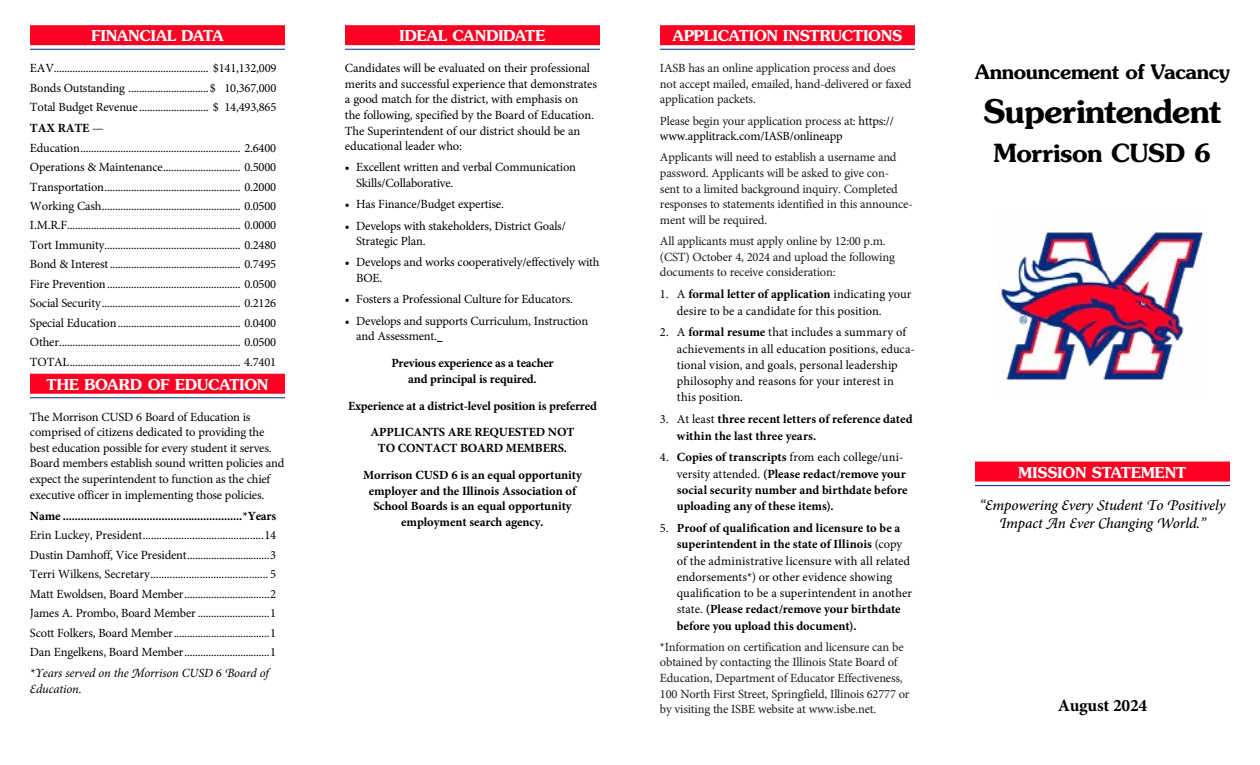
<style>
.page{position:relative;width:1260px;height:765px;background:#fff}
.page>*{position:absolute;margin:0;border:0;box-sizing:border-box;transform-origin:0 0}
.t1{font:600 32.5px "Souvenir Std";letter-spacing:-.02em;color:#000}
.t2{font:600 25px "Souvenir Std";letter-spacing:-.015em;color:#000}
.t3{font:600 20px "Souvenir Std";letter-spacing:-.015em;color:#000}
.t4{font:700 17.5px "Minion Pro";letter-spacing:-.015em;color:#000}
.t5{font:600 15px "Souvenir Std";letter-spacing:-.01em;color:#fff}
.t6{font:italic 500 15px/17.5px "Minion Pro";letter-spacing:-.01em;color:#000;text-align:center}
.t7{font:12.5px/19.5px "Minion Pro";letter-spacing:-.015em;color:#000}
.t8{font:700 12.5px/16.2px "Minion Pro";letter-spacing:-.005em;color:#000;text-align:center}
.t9{font:12.5px/15.6px "Minion Pro";letter-spacing:-.015em;color:#1f191a}
.t10{font:12.5px/16.2px "Minion Pro";letter-spacing:.005em;color:#000}
.t11{font:italic 12.5px/15.6px "Minion Pro";letter-spacing:-.01em;color:#000}
.s1{font-weight:700}
.s2{color:#1f191a}
.s3{font-weight:400}
</style>
<div class="page">
<div style="left:30px;top:25px;width:255px;height:20px;background:#f02"></div>
<hr style="left:30px;top:49px;width:255px;height:1px;background:#002b80">
<div style="left:30px;top:374px;width:255px;height:20px;background:#f02"></div>
<hr style="left:30px;top:397px;width:255px;height:1px;background:#002b80">
<div style="left:345px;top:25px;width:255px;height:20px;background:#f02"></div>
<hr style="left:345px;top:49px;width:255px;height:1px;background:#002b80">
<div style="left:660px;top:25px;width:255px;height:20px;background:#f02"></div>
<hr style="left:660px;top:49px;width:255px;height:1px;background:#002b80">
<div style="left:975px;top:462px;width:255px;height:20px;background:#f02"></div>
<hr style="left:975px;top:485px;width:255px;height:1px;background:#002b80">
<img style="left:1001px;top:231px;width:203px;height:150px">
<p class="t5" style="left:91px;top:27px;width:134px">FINANCIAL DATA</p>
<p class="t7" style="left:30px;top:58px;width:248px;text-align:justify">EAV.......................................................... $141,132,009<br>Bonds Outstanding ..............................$ 10,367,000<br>Total Budget Revenue .......................... $ 14,493,865</p>
<p class="t7" style="left:30px;top:119px;width:248px"><span class="s1">TAX RATE</span> — Education............................................................ 2.6400<br>Operations &amp; Maintenance............................. 0.5000<br>Transportation................................................... 0.2000<br>Working Cash.................................................... 0.0500<br>I.M.R.F................................................................. 0.0000<br>Tort Immunity................................................... 0.2480<br>Bond &amp; Interest................................................. 0.7495<br>Fire Prevention.................................................. 0.0500<br>Social Security.................................................... 0.2126<br>Special Education.............................................. 0.0400<br>Other.................................................................... 0.0500<br>TOTAL................................................................ 4.7401</p>
<p class="t5" style="left:47px;top:375px;width:223px">THE BOARD OF EDUCATION</p>
<p class="t7" style="left:30px;top:409px;width:256px;line-height:15.6px">The Morrison CUSD 6 Board of Education is comprised of citizens dedicated to providing the best education possible for every student it serves.<br>Board members establish sound written policies and expect the superintendent to function as the chief executive officer in implementing those policies.</p>
<p class="t8" style="left:30px;top:508px;width:248px">Name ............................................................*Years</p>
<p class="t7" style="left:30px;top:526px;width:248px;text-align:justify">Erin Luckey, President............................................14<br>Dustin Damhoff, Vice President...............................3<br>Terri Wilkens, Secretary........................................... 5<br>Matt Ewoldsen, Board Member................................2<br>James A. Prombo, Board Member ...........................1<br>Scott Folkers, Board Member....................................1<br>Dan Engelkens, Board Member................................1</p>
<p class="t11" style="left:30px;top:666px;width:240px">*Years served on the Morrison CUSD 6 Board of<br>Education.</p>
<p class="t5" style="left:400px;top:27px;width:147px">IDEAL CANDIDATE</p>
<p class="t7" style="left:345px;top:60px;width:253px;line-height:15.6px">Candidates will be evaluated on their professional merits and successful experience that demonstrates a good match for the district, with emphasis on<br>the following, specified by the Board of Education.<br>The Superintendent of our district should be an educational leader who:</p>
<p class="t7" style="left:356px;top:160px;width:221px;line-height:15.6px;text-indent:-11px">• Excellent written and verbal Communication<br>Skills/Collaborative.</p>
<p class="t7" style="left:345px;top:195px;width:160px">• Has Finance/Budget expertise.</p>
<p class="t7" style="left:356px;top:218px;width:211px;line-height:15.6px;text-indent:-11px">• Develops with stakeholders, District Goals/<br>Strategic Plan.</p>
<p class="t7" style="left:356px;top:255px;width:245px;line-height:15.6px;text-indent:-11px">• Develops and works cooperatively/effectively with<br>BOE.</p>
<p class="t7" style="left:345px;top:290px;width:230px">• Fosters a Professional Culture for Educators.</p>
<p class="t7" style="left:356px;top:313px;width:234px;line-height:15.6px;text-indent:-11px">• Develops and supports Curriculum, Instruction and Assessment.</p>
<p class="t8" style="left:391px;top:355px;width:164px;line-height:15.6px">Previous experience as a teacher and principal is required.</p>
<p class="t8" style="left:348px;top:392px;width:250px;line-height:26.9px">Experience at a district-level position is preferred<br>APPLICANTS ARE REQUESTED NOT</p>
<p class="t8" style="left:363px;top:434px;width:220px;line-height:26.9px">TO CONTACT BOARD MEMBERS.<br>Morrison CUSD 6 is an equal opportunity</p>
<p class="t8" style="left:369px;top:483px;width:209px;line-height:15.6px">employer and the Illinois Association of<br>School Boards is an equal opportunity employment search agency.</p>
<p class="t5" style="left:673px;top:27px;width:231px">APPLICATION INSTRUCTIONS</p>
<p class="t9" style="left:660px;top:60px;width:253px">IASB has an online application process and does not accept mailed, emailed, hand-delivered or faxed application packets.</p>
<p class="t7" style="left:660px;top:113px;width:235px;line-height:15.6px"><span class="s2">Please begin your application process at:</span> https:// www.applitrack.com/IASB/onlineapp</p>
<p class="t9" style="left:660px;top:150px;width:254px">Applicants will need to establish a username and password. Applicants will be asked to give con-<br>sent to a limited background inquiry. Completed responses to statements identified in this announce&shy;ment will be required.</p>
<p class="t9" style="left:660px;top:233px;width:236px">All applicants must apply online by 12:00 p.m. (CST) October 4, 2024 and upload the following documents to receive consideration:</p>
<p class="t7" style="left:677px;top:286px;width:236px;line-height:16.2px;text-indent:-17px">1. A <span class="s1">formal letter of application</span> indicating your desire to be a candidate for this position.</p>
<p class="t10" style="left:677px;top:324px;width:240px;text-indent:-17px">2. A <span class="s1">formal resume</span> that includes a summary of achievements in all education positions, educa&shy;tional vision, and goals, personal leadership philosophy and reasons for your interest in this position.</p>
<p class="t8" style="left:677px;top:411px;width:237px;text-align:left;text-indent:-17px"><span class="s3">3. At least</span> three recent letters of reference dated within the last three years.</p>
<p class="t8" style="left:677px;top:449px;width:232px;text-align:left;text-indent:-17px"><span class="s3">4.</span> Copies of transcripts <span class="s3">from each college/uni&shy;versity attended.</span> (Please redact/remove your social security number and birthdate before uploading any of these items).</p>
<p class="t8" style="left:677px;top:520px;width:237px;text-align:left;text-indent:-17px"><span class="s3">5.</span> Proof of qualification and licensure to be a superintendent in the state of Illinois <span class="s3">(copy of the administrative licensure with all related endorsements*) or other evidence showing qualification to be a superintendent in another state.</span> (Please redact/remove your birthdate before you upload this document).</p>
<p class="t9" style="left:660px;top:639px;width:251px">*Information on certification and licensure can be obtained by contacting the Illinois State Board of Education, Department of Educator Effectiveness, 100 North First Street, Springfield, Illinois 62777 or by visiting the ISBE website at www.isbe.net.</p>
<h3 class="t3" style="left:975px;top:59px;width:257px">Announcement of Vacancy</h3>
<h1 class="t1" style="left:983px;top:91px;width:240px">Superintendent</h1>
<h2 class="t2" style="left:994px;top:137px;width:219px">Morrison CUSD 6</h2>
<p class="t5" style="left:1019px;top:463px;width:169px">MISSION STATEMENT</p>
<p class="t6" style="left:979px;top:497px;width:248px">“Empowering Every Student To Positively<br>Impact An Ever Changing World.”</p>
<h3 class="t4" style="left:1058px;top:693px;width:91px">August 2024</h3>
</div>
